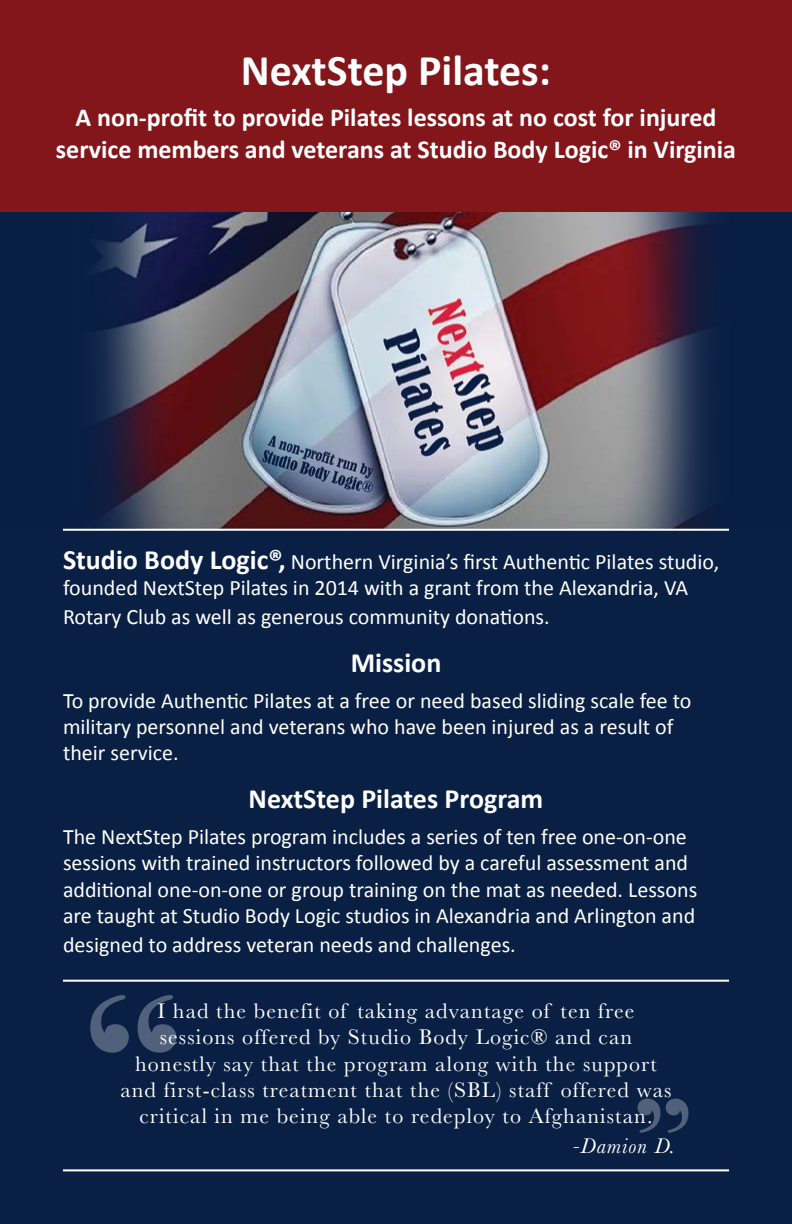
<style>
.page{position:relative;width:792px;height:1224px;background:#091f44}
.page>*{position:absolute;margin:0;border:0;box-sizing:border-box;transform-origin:0 0}
.t1{font:700 44px "Calibri";color:#fff}
.t2{font:700 28px "Calibri";color:#fff}
.t3{font:700 26px/32px "Calibri";color:#fff;text-align:center}
.t4{font:22px/26.4px "Calibri";color:#fff}
.t5{font:22px/26.4px "Baskerville";letter-spacing:.05em;color:#fff;text-align:center}
.t6{font:italic 22px "Baskerville";letter-spacing:.05em;color:#fff}
.s1{font-weight:700;font-size:28px}
</style>
<div class="page">
<img style="left:63px;top:212px;width:666px;height:317px">
<div style="left:0;top:0;width:792px;height:212px;background:#83161a"></div>
<hr style="left:63px;top:1169px;width:666px;height:2px;background:#fff">
<hr style="left:63px;top:529px;width:666px;height:2px;background:#fff">
<hr style="left:63px;top:980px;width:666px;height:2px;background:#fff">
<svg style="left:90px;top:995px;width:86px;height:58px"></svg>
<svg style="left:638px;top:1099px;width:50px;height:34px"></svg>
<h1 class="t1" style="left:241px;top:44px;width:312px">NextStep Pilates:</h1>
<p class="t3" style="left:56px;top:101px;width:682px">A non-profit to provide Pilates lessons at no cost for injured service members and veterans at Studio Body Logic® in Virginia</p>
<p class="t4" style="left:63px;top:547px;width:658px"><span class="s1">Studio Body Logic®,</span> Northern Virginia’s first Authentic Pilates studio, founded NextStep Pilates in 2014 with a grant from the Alexandria, VA</p>
<p class="t4" style="left:63px;top:603px;width:488px">Rotary Club as well as generous community donations.</p>
<p class="t2" style="left:351px;top:645px;width:92px">Mission</p>
<p class="t4" style="left:63px;top:686px;width:630px">To provide Authentic Pilates at a free or need based sliding scale fee to military personnel and veterans who have been injured as a result of their service.</p>
<p class="t2" style="left:249px;top:782px;width:296px">NextStep Pilates Program</p>
<p class="t4" style="left:63px;top:822px;width:636px">The NextStep Pilates program includes a series of ten free one-on-one sessions with trained instructors followed by a careful assessment and additional one-on-one or group training on the mat as needed. Lessons are taught at Studio Body Logic studios in Alexandria and Arlington and</p>
<p class="t4" style="left:63px;top:930px;width:454px">designed to address veteran needs and challenges.</p>
<p class="t5" style="left:120px;top:998px;width:553px">I had the benefit of taking advantage of ten free sessions offered by Studio Body Logic® and can honestly say that the program along with the support and first-class treatment that the (SBL) staff offered was critical in me being able to redeploy to Afghanistan.</p>
<p class="t6" style="left:572px;top:1131px;width:104px">-Damion D.</p>
</div>
